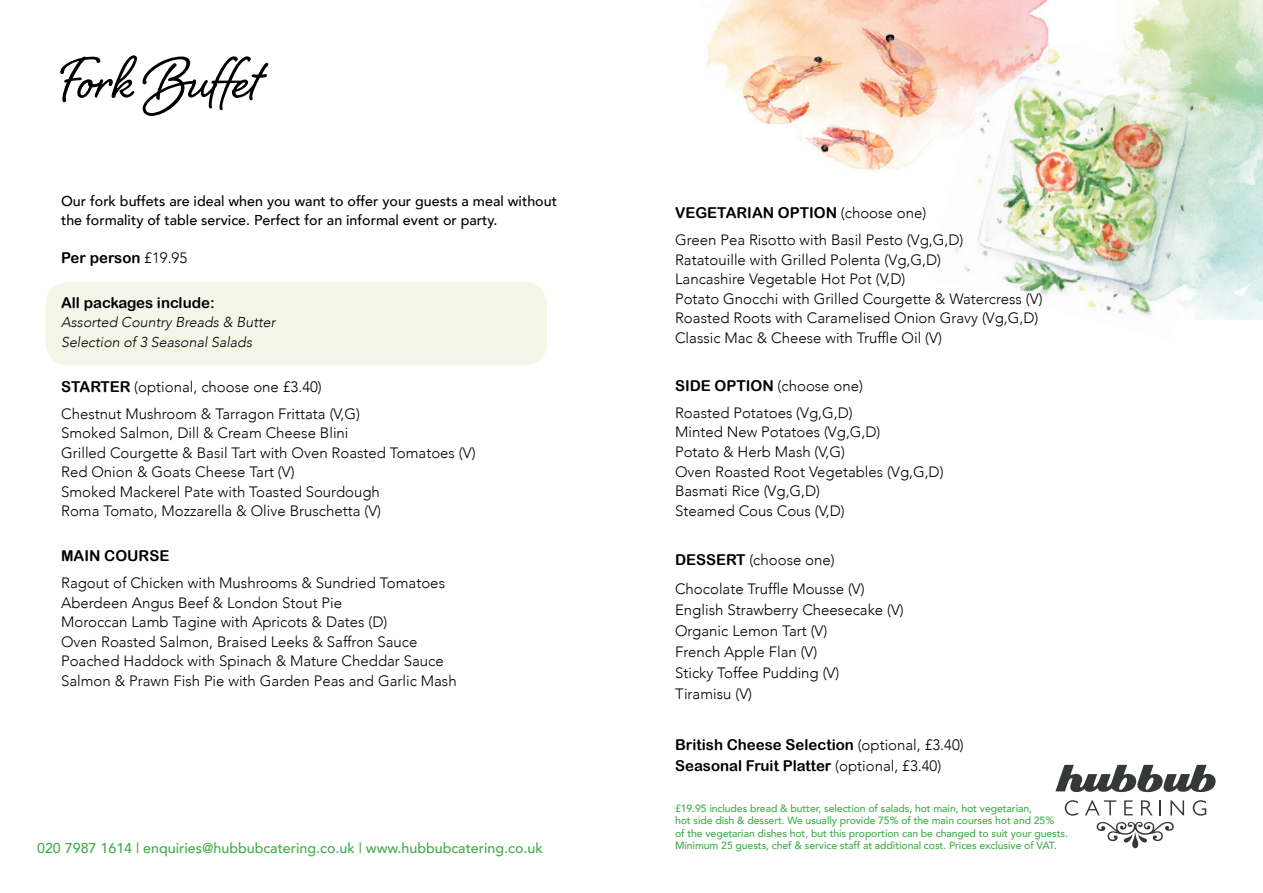
<style>
.page{position:relative;width:1263px;height:893px;background:#fff}
.page>*{position:absolute;margin:0;border:0;box-sizing:border-box;transform-origin:0 0}
.t1{font:75px "Shelby";color:#000}
.t2{font:300 15px/19.5px "Avenir";color:#000}
.t3{font:15px/21px "Arial Rounded MT Bold";color:#000}
.t4{font:500 14.25px/19.5px "Avenir";color:#000}
.t5{font:500 14.25px "Avenir";color:#41ad49}
.t6{font:italic 300 14.25px/19.5px "Avenir";color:#000}
.t7{font:500 10.5px/12.6px "Avenir";letter-spacing:-.01em;color:#41ad49}
.s1{font-family:"Avenir";font-weight:300}
.s2{font-family:"Arial Rounded MT Bold";font-weight:400}
</style>
<div class="page">
<img style="left:705px;top:0;width:337px;height:67px">
<img style="left:1042px;top:0;width:220px;height:319px">
<img style="left:719px;top:0;width:244px;height:171px">
<img style="left:928px;top:24px;width:307px;height:296px">
<hr style="left:1262px;top:0;width:1px;height:893px;background:#838282">
<hr style="left:0;top:0;width:1px;height:893px;background:#838282">
<svg style="left:1055px;top:765px;width:160px;height:27px"></svg>
<svg style="left:1065px;top:800px;width:13px;height:16px"></svg>
<svg style="left:1085px;top:800px;width:31px;height:15px"></svg>
<svg style="left:1124px;top:800px;width:9px;height:15px"></svg>
<svg style="left:1141px;top:800px;width:11px;height:15px"></svg>
<svg style="left:1159px;top:800px;width:2px;height:15px"></svg>
<svg style="left:1170px;top:800px;width:14px;height:15px"></svg>
<svg style="left:1193px;top:800px;width:13px;height:16px"></svg>
<svg style="left:1096px;top:821px;width:78px;height:27px"></svg>
<div style="left:46px;top:282px;width:501px;height:83px;background:#f4f7e8;border-radius:22px"></div>
<h1 class="t1" style="left:60px;top:28px;width:201px">Fork Buffet</h1>
<p class="t4" style="left:61px;top:190px;width:497px">Our fork buffets are ideal when you want to offer your guests a meal without the formality of table service. Perfect for an informal event or party.</p>
<p class="t3" style="left:61px;top:247px;width:128px">Per person <span class="s1">£19.95</span></p>
<p class="t3" style="left:61px;top:292px;width:155px">All packages include:</p>
<p class="t6" style="left:61px;top:313px;width:216px">Assorted Country Breads &amp; Butter<br>Selection of 3 Seasonal Salads</p>
<p class="t2" style="left:61px;top:373px;width:300px;line-height:27px"><span class="s2">STARTER</span> (optional, choose one £3.40)<br>Chestnut Mushroom &amp; Tarragon Frittata (V,G)</p>
<p class="t2" style="left:61px;top:423px;width:416px">Smoked Salmon, Dill &amp; Cream Cheese Blini<br>Grilled Courgette &amp; Basil Tart with Oven Roasted Tomatoes (V)<br>Red Onion &amp; Goats Cheese Tart (V)<br>Smoked Mackerel Pate with Toasted Sourdough<br>Roma Tomato, Mozzarella &amp; Olive Bruschetta (V)</p>
<p class="t3" style="left:61px;top:545px;width:110px">MAIN COURSE</p>
<p class="t2" style="left:61px;top:573px;width:397px">Ragout of Chicken with Mushrooms &amp; Sundried Tomatoes Aberdeen Angus Beef &amp; London Stout Pie<br>Moroccan Lamb Tagine with Apricots &amp; Dates (D)<br>Oven Roasted Salmon, Braised Leeks &amp; Saffron Sauce Poached Haddock with Spinach &amp; Mature Cheddar Sauce Salmon &amp; Prawn Fish Pie with Garden Peas and Garlic Mash</p>
<p class="t5" style="left:37px;top:835px;width:507px">020 7987 1614 | enquiries@hubbubcatering.co.uk | www.hubbubcatering.co.uk</p>
<p class="t3" style="left:675px;top:202px;width:253px">VEGETARIAN OPTION <span class="s1">(choose one)</span></p>
<p class="t2" style="left:675px;top:231px;width:369px">Green Pea Risotto with Basil Pesto (Vg,G,D)<br>Ratatouille with Grilled Polenta (Vg,G,D)<br>Lancashire Vegetable Hot Pot (V,D)<br>Potato Gnocchi with Grilled Courgette &amp; Watercress (V)<br>Roasted Roots with Caramelised Onion Gravy (Vg,G,D)<br>Classic Mac &amp; Cheese with Truffle Oil (V)</p>
<p class="t2" style="left:675px;top:372px;width:189px;line-height:27px"><span class="s2">SIDE OPTION</span> (choose one)<br>Roasted Potatoes (Vg,G,D)</p>
<p class="t2" style="left:675px;top:423px;width:270px">Minted New Potatoes (Vg,G,D)<br>Potato &amp; Herb Mash (V,G)<br>Oven Roasted Root Vegetables (Vg,G,D)<br>Basmati Rice (Vg,G,D)<br>Steamed Cous Cous (V,D)</p>
<p class="t2" style="left:675px;top:546px;width:191px;line-height:28.5px"><span class="s2">DESSERT</span> (choose one)<br>Chocolate Truffle Mousse (V)</p>
<p class="t2" style="left:675px;top:599px;width:230px;line-height:21px">English Strawberry Cheesecake (V)<br>Organic Lemon Tart (V)<br>French Apple Flan (V)<br>Sticky Toffee Pudding (V)<br>Tiramisu (V)</p>
<p class="t3" style="left:675px;top:733px;width:290px">British Cheese Selection <span class="s1">(optional, £3.40)<br></span>Seasonal Fruit Platter <span class="s1">(optional, £3.40)</span></p>
<p class="t7" style="left:675px;top:801px;width:394px">£19.95 includes bread &amp; butter, selection of salads, hot main, hot vegetarian,<br>hot side dish &amp; dessert. We usually provide 75% of the main courses hot and 25%<br>of the vegetarian dishes hot, but this proportion can be changed to suit your guests.<br>Minimum 25 guests, chef &amp; service staff at additional cost. Prices exclusive of VAT.</p>
</div>
